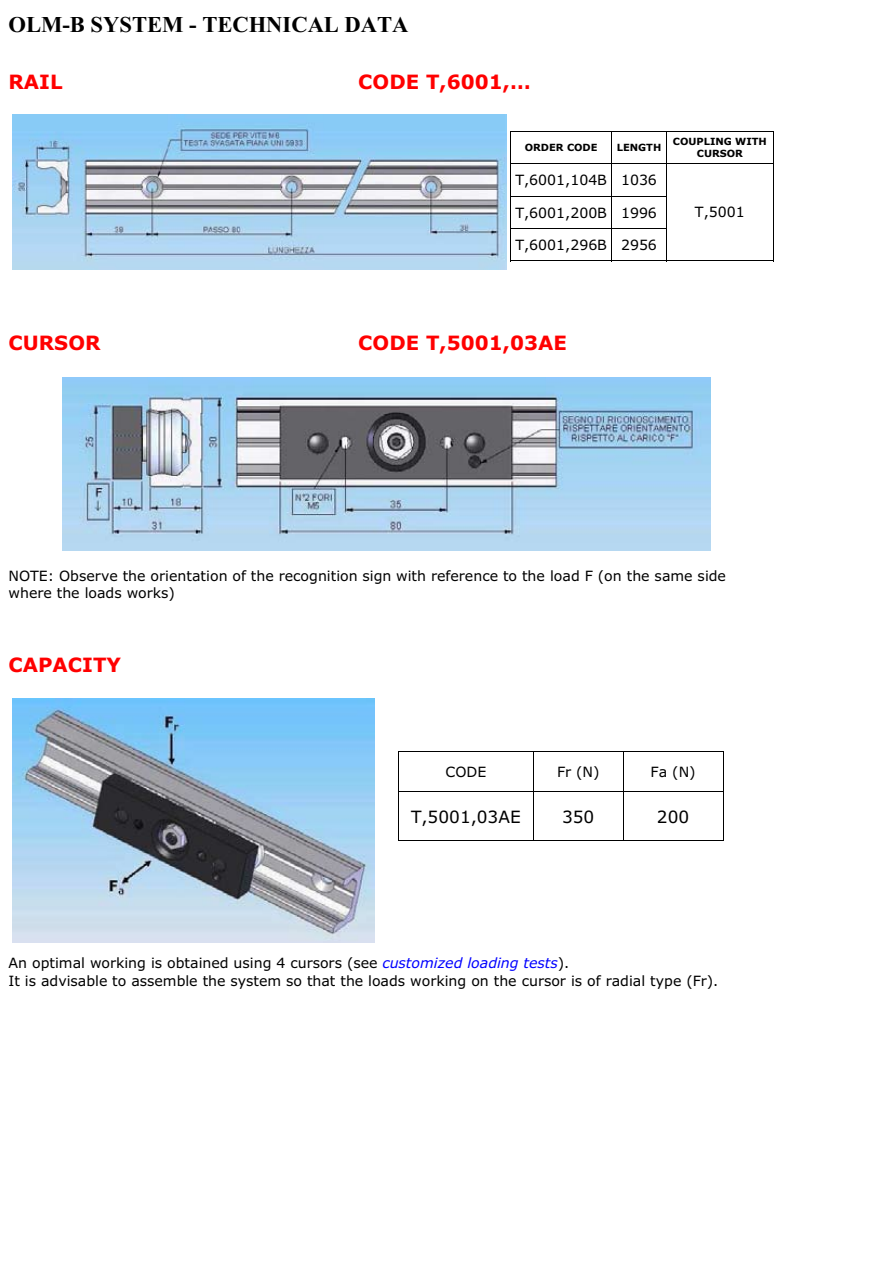
<style>
.page{position:relative;width:893px;height:1263px;background:#fff}
.page>*{position:absolute;margin:0;border:0;box-sizing:border-box;transform-origin:0 0}
.t1{font:700 22.65px "Times New Roman";color:#000}
.t2{font:700 19.8px "Verdana";color:#f00}
.t3{font:16.95px "Verdana";color:#000}
.t4{font:14.1px/17.1px "Verdana";color:#000}
.t5{font:700 9.9px/12px "Verdana";color:#000;text-align:center}
.s1{font-style:italic;color:#00f}
</style>
<div class="page">
<hr style="left:510px;top:131px;width:264px;height:1px;background:#000">
<hr style="left:510px;top:131px;width:1px;height:32px;background:#000">
<hr style="left:611px;top:131px;width:1px;height:32px;background:#000">
<hr style="left:666px;top:131px;width:1px;height:32px;background:#000">
<hr style="left:773px;top:131px;width:1px;height:32px;background:#000">
<hr style="left:510px;top:163px;width:264px;height:1px;background:#000">
<hr style="left:510px;top:164px;width:1px;height:32px;background:#000">
<hr style="left:611px;top:164px;width:1px;height:32px;background:#000">
<hr style="left:666px;top:164px;width:1px;height:32px;background:#000">
<hr style="left:773px;top:164px;width:1px;height:32px;background:#000">
<hr style="left:510px;top:196px;width:156px;height:1px;background:#000">
<hr style="left:510px;top:196px;width:1px;height:32px;background:#000">
<hr style="left:611px;top:196px;width:1px;height:32px;background:#000">
<hr style="left:666px;top:196px;width:1px;height:32px;background:#000">
<hr style="left:773px;top:196px;width:1px;height:32px;background:#000">
<hr style="left:510px;top:228px;width:156px;height:1px;background:#000">
<hr style="left:510px;top:229px;width:1px;height:32px;background:#000">
<hr style="left:510px;top:261px;width:101px;height:1px;background:#000">
<hr style="left:611px;top:229px;width:1px;height:32px;background:#000">
<hr style="left:612px;top:261px;width:54px;height:1px;background:#000">
<hr style="left:666px;top:229px;width:1px;height:32px;background:#000">
<hr style="left:666px;top:261px;width:107px;height:1px;background:#000">
<hr style="left:773px;top:229px;width:1px;height:32px;background:#000">
<hr style="left:398px;top:751px;width:325px;height:1px;background:#000">
<hr style="left:398px;top:752px;width:1px;height:39px;background:#000">
<hr style="left:533px;top:752px;width:1px;height:39px;background:#000">
<hr style="left:623px;top:752px;width:1px;height:39px;background:#000">
<hr style="left:723px;top:752px;width:1px;height:39px;background:#000">
<hr style="left:398px;top:791px;width:325px;height:1px;background:#000">
<hr style="left:398px;top:791px;width:1px;height:50px;background:#000">
<hr style="left:398px;top:840px;width:135px;height:1px;background:#000">
<hr style="left:533px;top:791px;width:1px;height:50px;background:#000">
<hr style="left:534px;top:840px;width:89px;height:1px;background:#000">
<hr style="left:623px;top:791px;width:1px;height:50px;background:#000">
<hr style="left:623px;top:840px;width:100px;height:1px;background:#000">
<hr style="left:723px;top:791px;width:1px;height:50px;background:#000">
<img style="left:13px;top:114px;width:494px;height:156px">
<img style="left:62px;top:378px;width:649px;height:172px">
<img style="left:12px;top:699px;width:362px;height:243px">
<h1 class="t1" style="left:9px;top:11px;width:402px">OLM-B SYSTEM - TECHNICAL DATA</h1>
<h2 class="t2" style="left:9px;top:74px;width:56px">RAIL</h2>
<h2 class="t2" style="left:358px;top:74px;width:174px">CODE T,6001,…</h2>
<p class="t5" style="left:525px;top:142px;width:74px">ORDER CODE</p>
<p class="t5" style="left:617px;top:142px;width:46px">LENGTH</p>
<p class="t5" style="left:673px;top:136px;width:95px">COUPLING WITH<br>CURSOR</p>
<p class="t4" style="left:515px;top:173px;width:143px">T,6001,104B 1036</p>
<p class="t4" style="left:515px;top:205px;width:143px">T,6001,200B 1996</p>
<p class="t4" style="left:515px;top:238px;width:143px">T,6001,296B 2956</p>
<p class="t4" style="left:695px;top:205px;width:51px">T,5001</p>
<h2 class="t2" style="left:9px;top:335px;width:94px">CURSOR</h2>
<h2 class="t2" style="left:358px;top:335px;width:210px">CODE T,5001,03AE</h2>
<p class="t4" style="left:9px;top:568px;width:719px">NOTE: Observe the orientation of the recognition sign with reference to the load F (on the same side where the loads works)</p>
<h2 class="t2" style="left:9px;top:657px;width:114px">CAPACITY</h2>
<p class="t4" style="left:445px;top:764px;width:42px">CODE</p>
<p class="t4" style="left:557px;top:764px;width:44px">Fr (N)</p>
<p class="t4" style="left:651px;top:764px;width:46px">Fa (N)</p>
<p class="t3" style="left:411px;top:810px;width:111px">T,5001,03AE</p>
<p class="t3" style="left:562px;top:810px;width:34px">350</p>
<p class="t3" style="left:657px;top:810px;width:34px">200</p>
<p class="t4" style="left:9px;top:956px;width:711px">An optimal working is obtained using 4 cursors (see <span class="s1">customized loading tests</span>).<br>It is advisable to assemble the system so that the loads working on the cursor is of radial type (Fr).</p>
</div>
